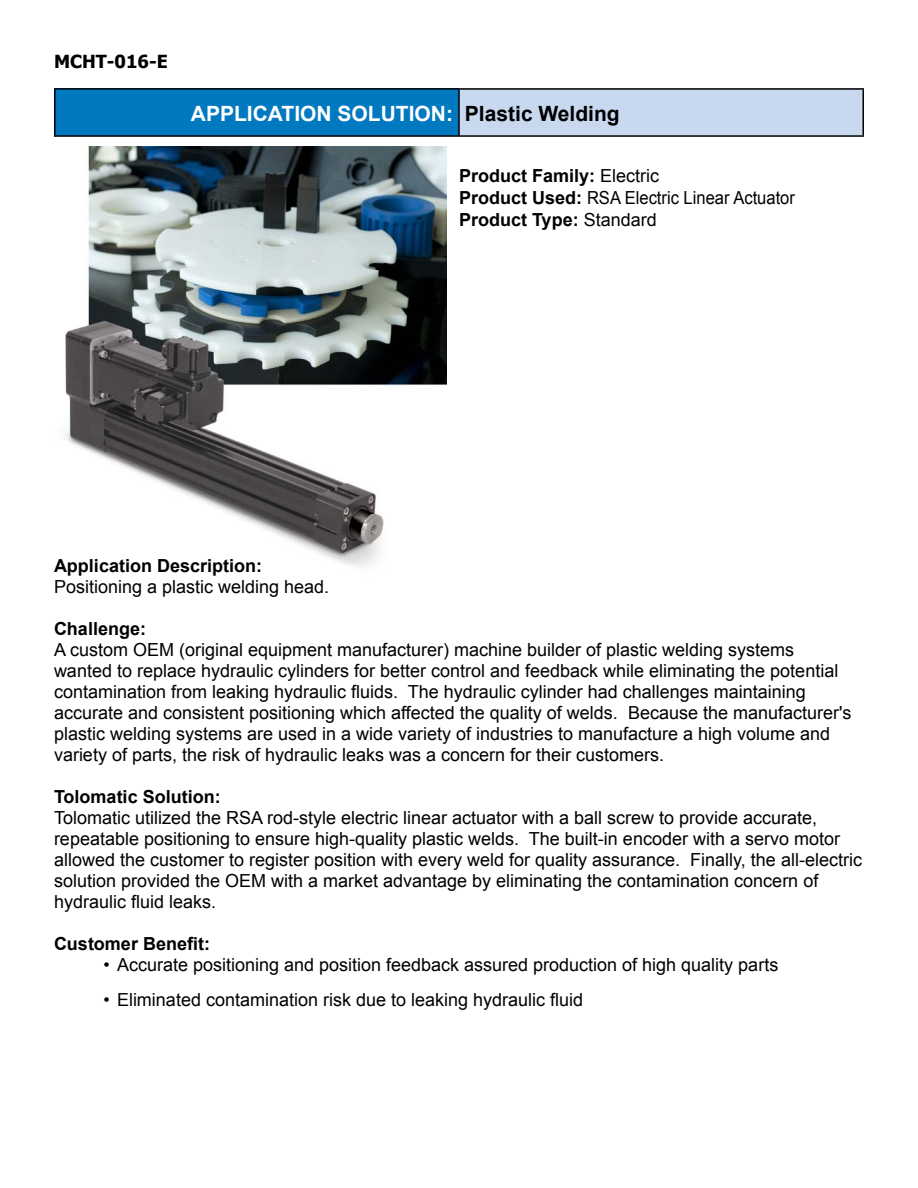
<style>
.page{position:relative;width:918px;height:1188px;background:#fff}
.page>*{position:absolute;margin:0;border:0;box-sizing:border-box;transform-origin:0 0}
.t1{font:700 21px "Arial";color:#fff}
.t2{font:18px/21px "Arial";color:#000}
.t3{font:700 18px "Arial";color:#000}
.t4{font:700 18px "Tahoma";color:#000}
.s1{color:#000}
.s2{font-weight:700}
</style>
<div class="page">
<div style="left:55px;top:89px;width:404px;height:47px;background:#0079c1"></div>
<div style="left:459px;top:89px;width:404px;height:47px;background:#c7d8ef"></div>
<hr style="left:54px;top:88px;width:405px;height:2px;background:#000">
<hr style="left:54px;top:90px;width:2px;height:45px;background:#000">
<hr style="left:459px;top:88px;width:405px;height:2px;background:#000">
<hr style="left:458px;top:90px;width:2px;height:45px;background:#000">
<hr style="left:862px;top:90px;width:2px;height:45px;background:#000">
<hr style="left:54px;top:135px;width:405px;height:2px;background:#000">
<hr style="left:459px;top:135px;width:405px;height:2px;background:#000">
<img style="left:65px;top:146px;width:382px;height:421px">
<p class="t4" style="left:54px;top:49px;width:115px">MCHT-016-E</p>
<p class="t1" style="left:191px;top:100px;width:430px">APPLICATION SOLUTION: <span class="s1">Plastic Welding</span></p>
<p class="t2" style="left:459px;top:165px;width:338px;line-height:21.6px"><span class="s2">Product Family:</span> Electric<br><span class="s2">Product Used:</span> RSA Electric Linear Actuator<br><span class="s2">Product Type:</span> Standard</p>
<p class="t3" style="left:54px;top:554px;width:210px">Application Description:</p>
<p class="t2" style="left:54px;top:577px;width:277px">Positioning a plastic welding head.</p>
<p class="t3" style="left:54px;top:617px;width:94px">Challenge:</p>
<p class="t2" style="left:54px;top:640px;width:799px">A custom OEM (original equipment manufacturer) machine builder of plastic welding systems wanted to replace hydraulic cylinders for better control and feedback while eliminating the potential contamination from leaking hydraulic fluids. The hydraulic cylinder had challenges maintaining accurate and consistent positioning which affected the quality of welds. Because the manufacturer's plastic welding systems are used in a wide variety of industries to manufacture a high volume and variety of parts, the risk of hydraulic leaks was a concern for their customers.</p>
<p class="t3" style="left:54px;top:785px;width:168px">Tolomatic Solution:</p>
<p class="t2" style="left:54px;top:808px;width:810px">Tolomatic utilized the RSA rod-style electric linear actuator with a ball screw to provide accurate, repeatable positioning to ensure high-quality plastic welds. The built-in encoder with a servo motor allowed the customer to register position with every weld for quality assurance. Finally, the all-electric solution provided the OEM with a market advantage by eliminating the contamination concern of hydraulic fluid leaks.</p>
<p class="t3" style="left:54px;top:932px;width:158px">Customer Benefit:</p>
<p class="t2" style="left:104px;top:955px;width:676px">• Accurate positioning and position feedback assured production of high quality parts</p>
<p class="t2" style="left:104px;top:989px;width:481px">• Eliminated contamination risk due to leaking hydraulic fluid</p>
</div>
